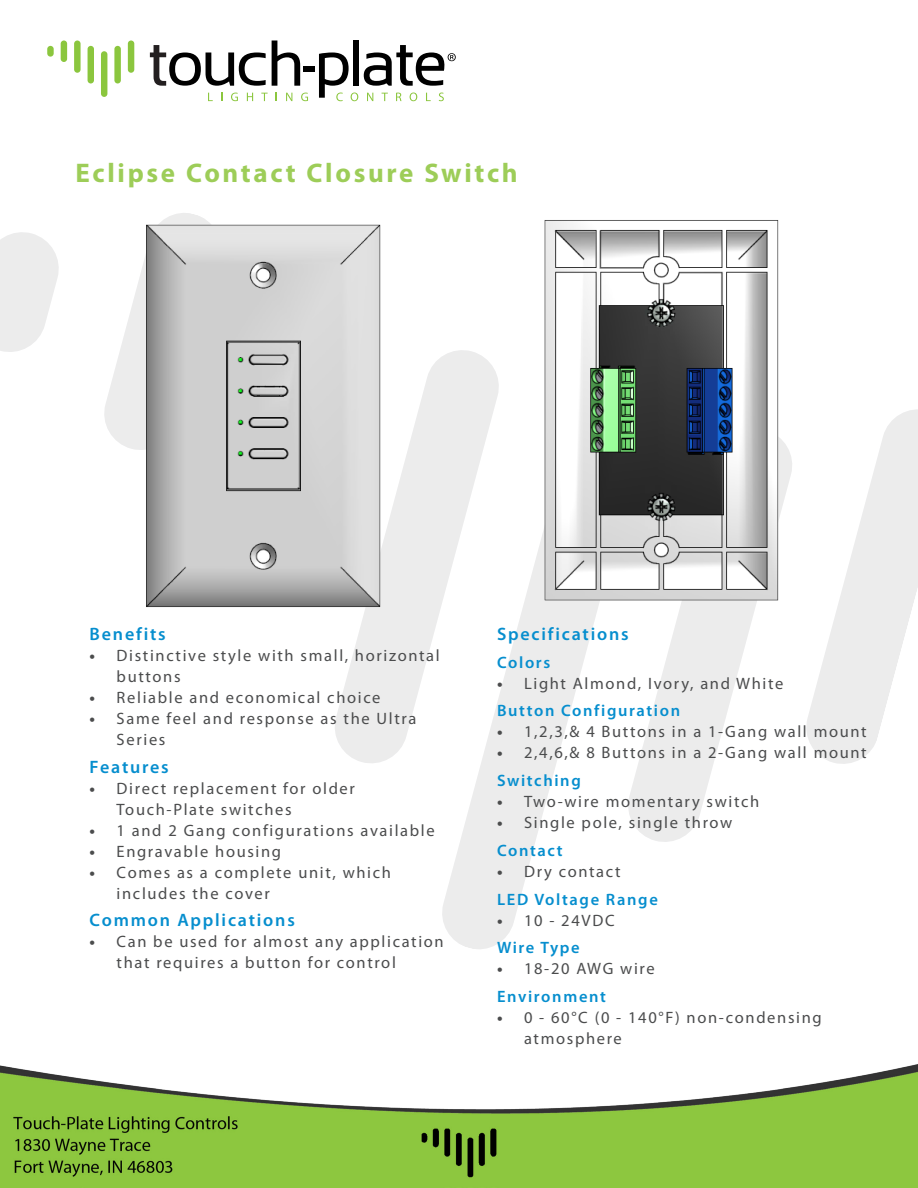
<style>
.page{position:relative;width:918px;height:1188px;background:#fff}
.page>*{position:absolute;margin:0;border:0;box-sizing:border-box;transform-origin:0 0}
.Green_Title_Text{font:700 27px "Myriad Pro";letter-spacing:.1em;color:#9dcd58}
.Blue_SubTitle_Text{font:600 18px "Myriad Pro";letter-spacing:.1em;color:#068ece}
.t1{font:16.5px/21px "Myriad Pro";letter-spacing:.1em;color:#4b4c4d}
.Blue_SubTitle_Text-2{font:600 16.5px "Myriad Pro";letter-spacing:.1em;color:#068ece}
.s1{font-weight:700}
</style>
<div class="page">
<svg style="left:0;top:232px;width:59px;height:120px"></svg>
<svg style="left:104px;top:213px;width:94px;height:236px"></svg>
<svg style="left:335px;top:350px;width:164px;height:413px;fill:#ececec"></svg>
<svg style="left:438px;top:444px;width:161px;height:505px"></svg>
<svg style="left:628px;top:442px;width:164px;height:400px"></svg>
<svg style="left:806px;top:409px;width:112px;height:355px"></svg>
<img style="left:135px;top:216px;width:254px;height:398px">
<img style="left:540px;top:220px;width:243px;height:385px">
<img style="left:0;top:1064px;width:918px;height:124px">
<svg style="left:272px;top:40px;width:28px;height:46px"></svg>
<div style="left:353px;top:40px;width:6px;height:46px;background:#000"></div>
<svg style="left:150px;top:45px;width:116px;height:41px"></svg>
<svg style="left:208px;top:93px;width:5px;height:8px"></svg>
<svg style="left:231px;top:93px;width:7px;height:8px"></svg>
<svg style="left:247px;top:93px;width:6px;height:8px"></svg>
<svg style="left:261px;top:93px;width:7px;height:8px"></svg>
<svg style="left:286px;top:93px;width:6px;height:8px"></svg>
<svg style="left:301px;top:93px;width:7px;height:8px"></svg>
<svg style="left:319px;top:53px;width:39px;height:48px"></svg>
<svg style="left:367px;top:93px;width:6px;height:8px"></svg>
<svg style="left:382px;top:93px;width:6px;height:8px"></svg>
<svg style="left:396px;top:93px;width:6px;height:8px"></svg>
<svg style="left:410px;top:93px;width:7px;height:8px"></svg>
<svg style="left:426px;top:93px;width:5px;height:8px"></svg>
<svg style="left:439px;top:93px;width:5px;height:8px"></svg>
<div style="left:304px;top:66px;width:11px;height:5px;background:#000"></div>
<svg style="left:364px;top:45px;width:92px;height:41px"></svg>
<div style="left:47px;top:46px;width:7px;height:11px;background:#8bc63e;border-radius:3px"></div>
<div style="left:61px;top:41px;width:6px;height:21px;background:#8bc63e;border-radius:3px"></div>
<div style="left:74px;top:41px;width:7px;height:32px;background:#8bc63e;border-radius:3px"></div>
<div style="left:88px;top:46px;width:6px;height:37px;background:#8bc63e;border-radius:3px"></div>
<div style="left:101px;top:51px;width:6px;height:46px;background:#8bc63e;border-radius:3px"></div>
<div style="left:114px;top:46px;width:7px;height:37px;background:#8bc63e;border-radius:3px"></div>
<div style="left:128px;top:41px;width:6px;height:32px;background:#8bc63e;border-radius:3px"></div>
<p class="Green_Title_Text" style="left:76px;top:156px;width:444px">Eclipse Contact Closure Switch</p>
<p class="Blue_SubTitle_Text" style="left:90px;top:622px;width:78px">Benefits</p>
<p class="t1" style="left:117px;top:645px;width:325px;text-indent:-27px"><span class="s1">•</span> Distinctive style with small, horizontal buttons</p>
<p class="t1" style="left:90px;top:687px;width:292px"><span class="s1">•</span> Reliable and economical choice</p>
<p class="t1" style="left:117px;top:708px;width:301px;text-indent:-27px"><span class="s1">•</span> Same feel and response as the Ultra<br>Series</p>
<p class="Blue_SubTitle_Text" style="left:90px;top:755px;width:81px">Features</p>
<p class="t1" style="left:117px;top:777px;width:240px;text-indent:-27px"><span class="s1">•</span> Direct replacement for older<br>Touch-Plate switches</p>
<p class="t1" style="left:90px;top:819px;width:347px"><span class="s1">•</span> 1 and 2 Gang configurations available</p>
<p class="t1" style="left:90px;top:840px;width:193px"><span class="s1">•</span> Engravable housing</p>
<p class="t1" style="left:117px;top:861px;width:276px;text-indent:-27px"><span class="s1">•</span> Comes as a complete unit, which includes the cover</p>
<p class="Blue_SubTitle_Text" style="left:90px;top:909px;width:207px">Common Applications</p>
<p class="t1" style="left:117px;top:931px;width:329px;text-indent:-27px"><span class="s1">•</span> Can be used for almost any application that requires a button for control</p>
<p class="Blue_SubTitle_Text" style="left:497px;top:622px;width:133px">Specifications</p>
<p class="Blue_SubTitle_Text-2" style="left:497px;top:652px;width:55px">Colors</p>
<p class="t1" style="left:497px;top:672px;width:288px"><span class="s1">•</span> Light Almond, Ivory, and White</p>
<p class="Blue_SubTitle_Text-2" style="left:497px;top:700px;width:185px">Button Configuration</p>
<p class="t1" style="left:497px;top:721px;width:371px"><span class="s1">•</span> 1,2,3,&amp; 4 Buttons in a 1-Gang wall mount</p>
<p class="t1" style="left:497px;top:742px;width:371px"><span class="s1">•</span> 2,4,6,&amp; 8 Buttons in a 2-Gang wall mount</p>
<p class="Blue_SubTitle_Text-2" style="left:497px;top:770px;width:85px">Switching</p>
<p class="t1" style="left:497px;top:791px;width:264px"><span class="s1">•</span> Two-wire momentary switch</p>
<p class="t1" style="left:497px;top:812px;width:237px"><span class="s1">•</span> Single pole, single throw</p>
<p class="Blue_SubTitle_Text-2" style="left:497px;top:840px;width:67px">Contact</p>
<p class="t1" style="left:497px;top:861px;width:125px"><span class="s1">•</span> Dry contact</p>
<p class="Blue_SubTitle_Text-2" style="left:497px;top:889px;width:162px">LED Voltage Range</p>
<p class="t1" style="left:497px;top:909px;width:119px"><span class="s1">•</span> 10 - 24VDC</p>
<p class="Blue_SubTitle_Text-2" style="left:497px;top:937px;width:84px">Wire Type</p>
<p class="t1" style="left:497px;top:958px;width:159px"><span class="s1">•</span> 18-20 AWG wire</p>
<p class="Blue_SubTitle_Text-2" style="left:497px;top:986px;width:110px">Environment</p>
<p class="t1" style="left:524px;top:1007px;width:299px;text-indent:-27px"><span class="s1">•</span> 0 - 60°C (0 - 140°F) non-condensing atmosphere</p>
</div>
